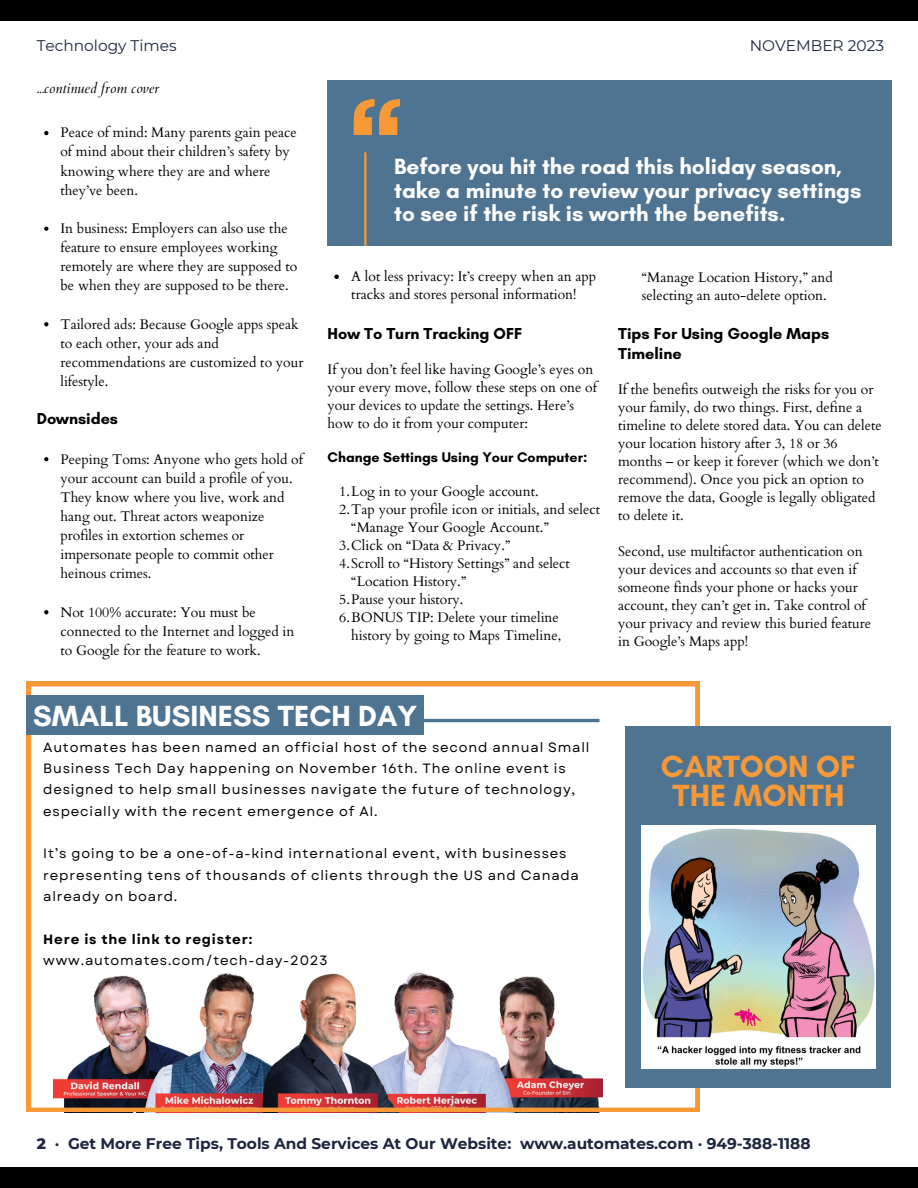
<style>
.page{position:relative;width:918px;height:1188px;background:#fff}
.page>*{position:absolute;margin:0;border:0;box-sizing:border-box;transform-origin:0 0}
.t1{font:700 31.2px "Glacial Indifference";color:#f79937}
.t2{font:700 29.7px "Glacial Indifference";color:#fff}
.t3{font:700 22.5px/23.7px "Glacial Indifference";color:#fff}
.t4{font:700 16.2px/20.2px "Glacial Indifference";color:#000}
.t5{font:700 15.45px "Montserrat";color:#1b253c}
.t6{font:15.45px "Montserrat";color:#1b253c}
.t7{font:700 14.25px "Glacial Indifference";color:#000}
.t8{font:italic 14.25px "Cardo";color:#000}
.t9{font:13.95px/18px "Cardo";color:#000}
.t10{font:13.5px/21.3px "Garet";letter-spacing:.06em;color:#000}
.t11{font:700 13.5px "Garet";letter-spacing:.06em;color:#000}
.s1{font-weight:800}
</style>
<div class="page">
<div style="left:0;top:1px;width:918px;height:20px;background:#000"></div>
<div style="left:0;top:1168px;width:918px;height:20px;background:#000"></div>
<div style="left:327px;top:81px;width:564px;height:165px;background:#4e7492"></div>
<hr style="left:364px;top:152px;width:2px;height:94px;background:#f79937">
<svg style="left:354px;top:99px;width:46px;height:36px"></svg>
<svg style="left:27px;top:682px;width:673px;height:430px"></svg>
<hr style="left:249px;top:719px;width:351px;height:3px;background:#4e7492">
<div style="left:27px;top:696px;width:397px;height:39px;background:#4e7492"></div>
<div style="left:626px;top:727px;width:265px;height:361px;background:#4e7492"></div>
<img style="left:641px;top:825px;width:234px;height:243px">
<svg style="left:44px;top:131px;width:4px;height:4px"></svg>
<svg style="left:44px;top:227px;width:4px;height:4px"></svg>
<svg style="left:44px;top:322px;width:4px;height:4px"></svg>
<svg style="left:44px;top:457px;width:4px;height:4px"></svg>
<svg style="left:44px;top:610px;width:4px;height:4px"></svg>
<svg style="left:334px;top:275px;width:5px;height:4px"></svg>
<p class="t6" style="left:37px;top:36px;width:141px">Technology Times</p>
<p class="t8" style="left:37px;top:79px;width:124px">...continued from cover</p>
<p class="t9" style="left:60px;top:123px;width:238px;line-height:19.2px">Peace of mind: Many parents gain peace of mind about their children’s safety by knowing where they are and where they’ve been.</p>
<p class="t9" style="left:60px;top:219px;width:238px;line-height:19.2px">In business: Employers can also use the feature to ensure employees working remotely are where they are supposed to be when they are supposed to be there.</p>
<p class="t9" style="left:60px;top:315px;width:245px;line-height:19.2px">Tailored ads: Because Google apps speak to each other, your ads and recommendations are customized to your lifestyle.</p>
<p class="t4" style="left:37px;top:408px;width:83px">Downsides</p>
<p class="t9" style="left:60px;top:450px;width:244px;line-height:19.2px">Peeping Toms: Anyone who gets hold of your account can build a profile of you.<br>They know where you live, work and hang out. Threat actors weaponize profiles in extortion schemes or impersonate people to commit other heinous crimes.</p>
<p class="t9" style="left:60px;top:603px;width:236px;line-height:19.2px">Not 100% accurate: You must be connected to the Internet and logged in to Google for the feature to work.</p>
<p class="t6" style="left:750px;top:36px;width:136px">NOVEMBER 2023</p>
<p class="t3" style="left:394px;top:154px;width:469px">Before you hit the road this holiday season, take a minute to review your privacy settings to see if the risk is worth the benefits.</p>
<p class="t9" style="left:351px;top:268px;width:246px">A lot less privacy: It’s creepy when an app tracks and stores personal information!</p>
<p class="t4" style="left:328px;top:323px;width:196px">How To Turn Tracking OFF</p>
<p class="t9" style="left:328px;top:360px;width:271px">If you don’t feel like having Google’s eyes on your every move, follow these steps on one of your devices to update the settings. Here’s how to do it from your computer:</p>
<p class="t7" style="left:328px;top:449px;width:261px">Change Settings Using Your Computer:</p>
<p class="t9" style="left:339px;top:483px;width:201px">1.Log in to your Google account.</p>
<p class="t9" style="left:351px;top:501px;width:250px;text-indent:-12px">2.Tap your profile icon or initials, and select “Manage Your Google Account.”</p>
<p class="t9" style="left:339px;top:537px;width:173px">3.Click on “Data &amp; Privacy.”</p>
<p class="t9" style="left:351px;top:555px;width:220px;text-indent:-12px">4.Scroll to “History Settings” and select “Location History.”</p>
<p class="t9" style="left:339px;top:591px;width:126px">5.Pause your history.</p>
<p class="t9" style="left:339px;top:609px;width:223px;text-align:right">6.BONUS TIP: Delete your timeline history by going to Maps Timeline,</p>
<p class="t9" style="left:630px;top:268px;width:205px;text-align:center">1.“Manage Location History,” and selecting an auto-delete option.</p>
<p class="t4" style="left:618px;top:323px;width:213px">Tips For Using Google Maps<br>Timeline</p>
<p class="t9" style="left:618px;top:381px;width:265px">If the benefits outweigh the risks for you or your family, do two things. First, define a timeline to delete stored data. You can delete your location history after 3, 18 or 36 months – or keep it forever (which we don’t recommend). Once you pick an option to remove the data, Google is legally obligated to delete it.</p>
<p class="t9" style="left:618px;top:543px;width:255px">Second, use multifactor authentication on your devices and accounts so that even if someone finds your phone or hacks your account, they can’t get in. Take control of your privacy and review this buried feature in Google’s Maps app!</p>
<p class="t2" style="left:33px;top:697px;width:386px">SMALL BUSINESS TECH DAY</p>
<p class="t10" style="left:43px;top:736px;width:548px">Automates has been named an official host of the second annual Small Business Tech Day happening on November 16th. The online event is designed to help small businesses navigate the future of technology, especially with the recent emergence of AI.</p>
<p class="t10" style="left:43px;top:843px;width:537px">It’s going to be a one-of-a-kind international event, with businesses representing tens of thousands of clients through the US and Canada already on board.</p>
<p class="t11" style="left:43px;top:929px;width:211px">Here is the link to register:</p>
<p class="t10" style="left:43px;top:950px;width:286px">www.automates.com/tech-day-2023</p>
<p class="t1" style="left:661px;top:747px;width:197px">CARTOON OF</p>
<p class="t1" style="left:673px;top:776px;width:173px">THE MONTH</p>
<p class="t5" style="left:37px;top:1134px;width:775px"><span class="s1">2</span> · Get More Free Tips, Tools And Services At Our Website: www.automates.com · 949-388-1188</p>
</div>
